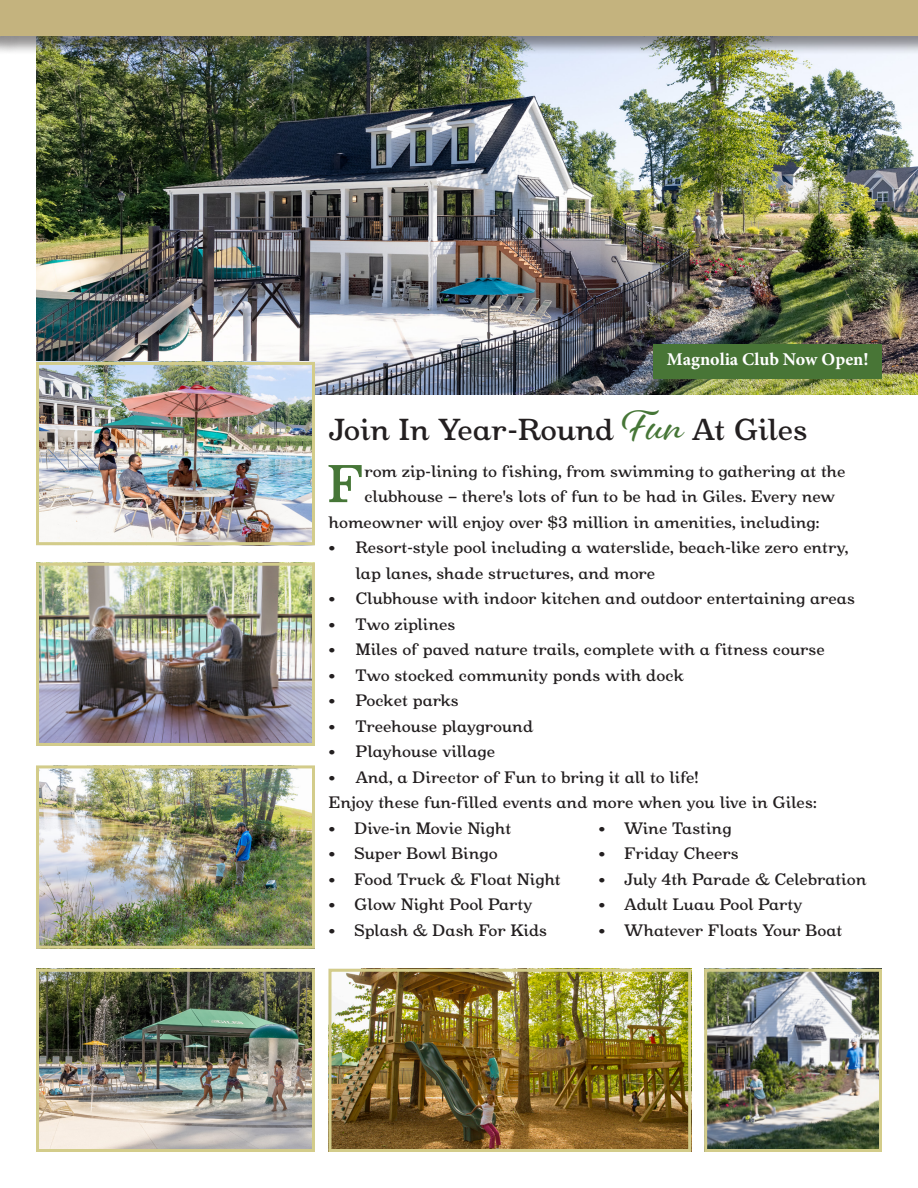
<style>
.page{position:relative;width:918px;height:1188px;background:#fff}
.page>*{position:absolute;margin:0;border:0;box-sizing:border-box;transform-origin:0 0}
.t1{font:500 57.6px "Oxtail OT";color:#467637}
.t2{font:500 33px "Oxtail OT";letter-spacing:-.01em;color:#231f20}
.t3{font:500 18px/25.5px "Oxtail OT";letter-spacing:-.01em;color:#231f20}
.t4{font:700 18px "Minion Pro";color:#fff}
.s1{font-family:"Alisha";font-weight:400;font-size:43.5px;color:#467637}
</style>
<div class="page">
<img style="left:36px;top:55px;width:882px;height:339px">
<div style="left:0;top:0;width:918px;height:55px;background:#231f20;opacity:.5"></div>
<div style="left:0;top:0;width:918px;height:36px;background:#c4b37e"></div>
<img style="left:40px;top:567px;width:271px;height:175px">
<div style="left:36px;top:563px;width:279px;height:183px;border:3px solid #d3cc8a"></div>
<img style="left:40px;top:973px;width:271px;height:175px">
<div style="left:36px;top:969px;width:279px;height:183px;border:3px solid #d3cc8a"></div>
<img style="left:332px;top:973px;width:355px;height:175px">
<div style="left:328px;top:969px;width:363px;height:183px;border:3px solid #d3cc8a"></div>
<img style="left:708px;top:973px;width:170px;height:175px">
<div style="left:704px;top:969px;width:178px;height:183px;border:3px solid #d3cc8a"></div>
<img style="left:40px;top:769px;width:271px;height:176px">
<div style="left:36px;top:765px;width:279px;height:184px;border:3px solid #d3cc8a"></div>
<div style="left:654px;top:345px;width:228px;height:34px;background:#487536"></div>
<img style="left:40px;top:366px;width:271px;height:175px">
<div style="left:36px;top:362px;width:279px;height:183px;border:3px solid #d3cc8a"></div>
<p class="t4" style="left:667px;top:346px;width:203px">Magnolia Club Now Open!</p>
<p class="t2" style="left:328px;top:411px;width:481px">Join In Year-Round <span class="s1">Fun</span> At Giles</p>
<p class="t1" style="left:327px;top:453px;width:39px">F</p>
<p class="t3" style="left:365px;top:458px;width:483px">rom zip-lining to fishing, from swimming to gathering at the</p>
<p class="t3" style="left:365px;top:483px;width:472px">clubhouse – there's lots of fun to be had in Giles. Every new</p>
<p class="t3" style="left:328px;top:509px;width:493px">homeowner will enjoy over $3 million in amenities, including:</p>
<p class="t3" style="left:356px;top:534px;width:494px;text-indent:-27px">• Resort-style pool including a waterslide, beach-like zero entry, lap lanes, shade structures, and more</p>
<p class="t3" style="left:328px;top:585px;width:528px">• Clubhouse with indoor kitchen and outdoor entertaining areas</p>
<p class="t3" style="left:328px;top:611px;width:129px">• Two ziplines</p>
<p class="t3" style="left:328px;top:636px;width:498px">• Miles of paved nature trails, complete with a fitness course</p>
<p class="t3" style="left:328px;top:662px;width:357px">• Two stocked community ponds with dock</p>
<p class="t3" style="left:328px;top:687px;width:132px">• Pocket parks</p>
<p class="t3" style="left:328px;top:713px;width:206px">• Treehouse playground</p>
<p class="t3" style="left:328px;top:738px;width:168px">• Playhouse village</p>
<p class="t3" style="left:328px;top:764px;width:372px">• And, a Director of Fun to bring it all to life!</p>
<p class="t3" style="left:328px;top:789px;width:490px">Enjoy these fun-filled events and more when you live in Giles:</p>
<p class="t3" style="left:328px;top:815px;width:184px">• Dive-in Movie Night</p>
<p class="t3" style="left:598px;top:815px;width:135px">• Wine Tasting</p>
<p class="t3" style="left:328px;top:840px;width:171px">• Super Bowl Bingo</p>
<p class="t3" style="left:598px;top:840px;width:142px">• Friday Cheers</p>
<p class="t3" style="left:328px;top:866px;width:234px">• Food Truck &amp; Float Night</p>
<p class="t3" style="left:598px;top:866px;width:269px">• July 4th Parade &amp; Celebration</p>
<p class="t3" style="left:328px;top:891px;width:205px">• Glow Night Pool Party</p>
<p class="t3" style="left:598px;top:891px;width:205px">• Adult Luau Pool Party</p>
<p class="t3" style="left:328px;top:917px;width:220px">• Splash &amp; Dash For Kids</p>
<p class="t3" style="left:598px;top:917px;width:245px">• Whatever Floats Your Boat</p>
</div>
